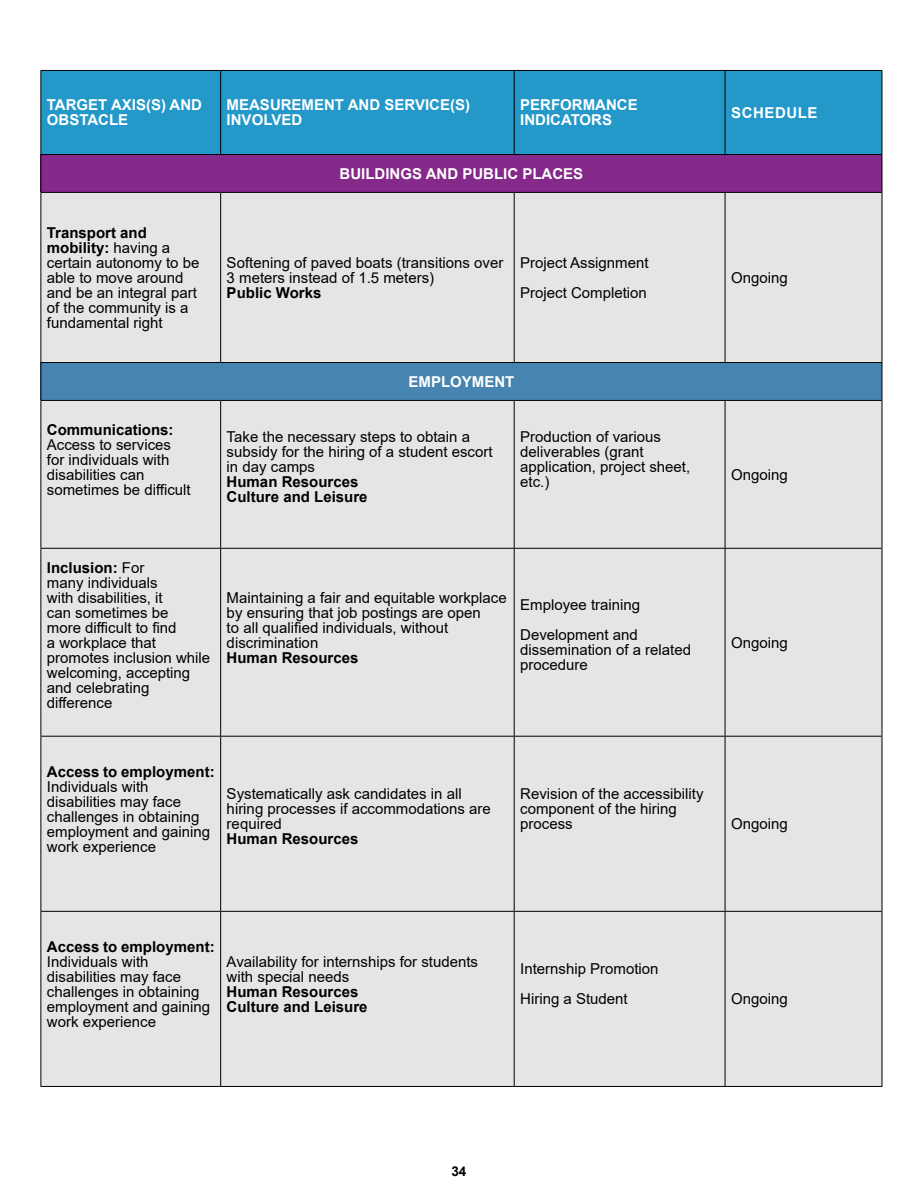
<style>
.page{position:relative;width:918px;height:1188px;background:#fff}
.page>*{position:absolute;margin:0;border:0;box-sizing:border-box;transform-origin:0 0}
.t1{font:15px/15px "Arial";color:#000}
.t2{font:700 15px/15px "Arial";color:#000}
.t3{font:700 15px/15px "Arial";color:#fff}
.t4{font:700 15px "Arial";letter-spacing:.035em;color:#fff}
.t5{font:700 13.5px "Arial";color:#000}
.s1{font-weight:700}
</style>
<div class="page">
<div style="left:41px;top:71px;width:841px;height:83px;background:#2398c9"></div>
<div style="left:41px;top:154px;width:841px;height:38px;background:#85298a"></div>
<div style="left:41px;top:193px;width:841px;height:893px;background:#e4e5e6"></div>
<div style="left:41px;top:363px;width:841px;height:37px;background:#4784b0"></div>
<hr style="left:40px;top:70px;width:181px;height:1px;background:#000">
<hr style="left:40px;top:71px;width:1px;height:83px;background:#000">
<hr style="left:221px;top:70px;width:293px;height:1px;background:#000">
<hr style="left:220px;top:71px;width:1px;height:83px;background:#000">
<hr style="left:514px;top:70px;width:211px;height:1px;background:#000">
<hr style="left:514px;top:71px;width:1px;height:83px;background:#000">
<hr style="left:725px;top:70px;width:157px;height:1px;background:#000">
<hr style="left:725px;top:71px;width:1px;height:83px;background:#000">
<hr style="left:882px;top:71px;width:1px;height:83px;background:#000">
<hr style="left:220px;top:193px;width:1px;height:169px;background:#000">
<hr style="left:220px;top:401px;width:1px;height:147px;background:#000">
<hr style="left:220px;top:549px;width:1px;height:187px;background:#000">
<hr style="left:220px;top:737px;width:1px;height:174px;background:#000">
<hr style="left:220px;top:912px;width:1px;height:174px;background:#000">
<hr style="left:40px;top:154px;width:181px;height:1px;background:#000">
<hr style="left:40px;top:155px;width:1px;height:37px;background:#000">
<hr style="left:221px;top:154px;width:293px;height:1px;background:#000">
<hr style="left:514px;top:154px;width:211px;height:1px;background:#000">
<hr style="left:725px;top:154px;width:157px;height:1px;background:#000">
<hr style="left:882px;top:155px;width:1px;height:37px;background:#000">
<hr style="left:40px;top:192px;width:181px;height:1px;background:#000">
<hr style="left:40px;top:193px;width:1px;height:169px;background:#000">
<hr style="left:221px;top:192px;width:293px;height:1px;background:#000">
<hr style="left:514px;top:192px;width:211px;height:1px;background:#000">
<hr style="left:514px;top:193px;width:1px;height:169px;background:#000">
<hr style="left:725px;top:192px;width:157px;height:1px;background:#000">
<hr style="left:725px;top:193px;width:1px;height:169px;background:#000">
<hr style="left:882px;top:193px;width:1px;height:169px;background:#000">
<hr style="left:40px;top:362px;width:181px;height:1px;background:#000">
<hr style="left:40px;top:363px;width:1px;height:37px;background:#000">
<hr style="left:221px;top:362px;width:293px;height:1px;background:#000">
<hr style="left:514px;top:362px;width:211px;height:1px;background:#000">
<hr style="left:725px;top:362px;width:157px;height:1px;background:#000">
<hr style="left:882px;top:363px;width:1px;height:37px;background:#000">
<hr style="left:40px;top:400px;width:181px;height:1px;background:#000">
<hr style="left:40px;top:401px;width:1px;height:147px;background:#000">
<hr style="left:221px;top:400px;width:293px;height:1px;background:#000">
<hr style="left:514px;top:400px;width:211px;height:1px;background:#000">
<hr style="left:514px;top:401px;width:1px;height:147px;background:#000">
<hr style="left:725px;top:400px;width:157px;height:1px;background:#000">
<hr style="left:725px;top:401px;width:1px;height:147px;background:#000">
<hr style="left:882px;top:401px;width:1px;height:147px;background:#000">
<hr style="left:40px;top:548px;width:181px;height:1px;background:#000">
<hr style="left:40px;top:549px;width:1px;height:187px;background:#000">
<hr style="left:221px;top:548px;width:293px;height:1px;background:#000">
<hr style="left:514px;top:548px;width:211px;height:1px;background:#000">
<hr style="left:514px;top:549px;width:1px;height:187px;background:#000">
<hr style="left:725px;top:548px;width:157px;height:1px;background:#000">
<hr style="left:725px;top:549px;width:1px;height:187px;background:#000">
<hr style="left:882px;top:549px;width:1px;height:187px;background:#000">
<hr style="left:40px;top:736px;width:181px;height:1px;background:#000">
<hr style="left:40px;top:737px;width:1px;height:174px;background:#000">
<hr style="left:221px;top:736px;width:293px;height:1px;background:#000">
<hr style="left:514px;top:736px;width:211px;height:1px;background:#000">
<hr style="left:514px;top:737px;width:1px;height:174px;background:#000">
<hr style="left:725px;top:736px;width:157px;height:1px;background:#000">
<hr style="left:725px;top:737px;width:1px;height:174px;background:#000">
<hr style="left:882px;top:737px;width:1px;height:174px;background:#000">
<hr style="left:40px;top:911px;width:181px;height:1px;background:#000">
<hr style="left:40px;top:912px;width:1px;height:174px;background:#000">
<hr style="left:221px;top:911px;width:293px;height:1px;background:#000">
<hr style="left:514px;top:911px;width:211px;height:1px;background:#000">
<hr style="left:514px;top:912px;width:1px;height:174px;background:#000">
<hr style="left:725px;top:911px;width:157px;height:1px;background:#000">
<hr style="left:725px;top:912px;width:1px;height:174px;background:#000">
<hr style="left:882px;top:912px;width:1px;height:174px;background:#000">
<hr style="left:40px;top:1086px;width:181px;height:1px;background:#000">
<hr style="left:221px;top:1086px;width:293px;height:1px;background:#000">
<hr style="left:514px;top:1086px;width:211px;height:1px;background:#000">
<hr style="left:725px;top:1086px;width:157px;height:1px;background:#000">
<p class="t3" style="left:47px;top:98px;width:157px">TARGET AXIS(S) AND<br>OBSTACLE</p>
<p class="t3" style="left:227px;top:98px;width:245px">MEASUREMENT AND SERVICE(S)<br>INVOLVED</p>
<p class="t3" style="left:520px;top:98px;width:119px">PERFORMANCE<br>INDICATORS</p>
<p class="t4" style="left:731px;top:102px;width:88px">SCHEDULE</p>
<p class="t1" style="left:47px;top:225px;width:154px"><span class="s1">Transport and mobility:</span> having a certain autonomy to be able to move around and be an integral part of the community is a fundamental right</p>
<p class="t3" style="left:340px;top:166px;width:245px">BUILDINGS AND PUBLIC PLACES</p>
<p class="t1" style="left:227px;top:255px;width:278px">Softening of paved boats (transitions over<br>3 meters instead of 1.5 meters)</p>
<p class="t2" style="left:227px;top:285px;width:96px">Public Works</p>
<p class="t1" style="left:520px;top:248px;width:130px;line-height:30px">Project Assignment<br>Project Completion</p>
<p class="t3" style="left:409px;top:374px;width:107px">EMPLOYMENT</p>
<p class="t2" style="left:47px;top:422px;width:128px">Communications:</p>
<p class="t1" style="left:47px;top:437px;width:145px">Access to services for individuals with disabilities can sometimes be difficult</p>
<p class="t1" style="left:227px;top:429px;width:267px">Take the necessary steps to obtain a subsidy for the hiring of a student escort in day camps</p>
<p class="t2" style="left:227px;top:475px;width:142px">Human Resources<br>Culture and Leisure</p>
<p class="t1" style="left:520px;top:429px;width:172px">Production of various deliverables (grant application, project sheet, etc.)</p>
<p class="t1" style="left:47px;top:560px;width:165px"><span class="s1">Inclusion:</span> For<br>many individuals<br>with disabilities, it<br>can sometimes be<br>more difficult to find<br>a workplace that promotes inclusion while welcoming, accepting and celebrating difference</p>
<p class="t1" style="left:227px;top:590px;width:282px">Maintaining a fair and equitable workplace by ensuring that job postings are open<br>to all qualified individuals, without discrimination</p>
<p class="t2" style="left:227px;top:650px;width:133px">Human Resources</p>
<p class="t1" style="left:520px;top:590px;width:122px;line-height:30px">Employee training<br>Development and</p>
<p class="t1" style="left:520px;top:642px;width:172px">dissemination of a related procedure</p>
<p class="t2" style="left:47px;top:764px;width:169px">Access to employment:</p>
<p class="t1" style="left:47px;top:779px;width:165px">Individuals with disabilities may face challenges in obtaining employment and gaining work experience</p>
<p class="t1" style="left:227px;top:786px;width:266px">Systematically ask candidates in all hiring processes if accommodations are required</p>
<p class="t2" style="left:227px;top:832px;width:133px">Human Resources</p>
<p class="t1" style="left:520px;top:786px;width:185px">Revision of the accessibility component of the hiring process</p>
<p class="t1" style="left:731px;top:270px;width:58px">Ongoing</p>
<p class="t1" style="left:731px;top:467px;width:58px">Ongoing</p>
<p class="t1" style="left:731px;top:635px;width:58px">Ongoing</p>
<p class="t1" style="left:731px;top:816px;width:58px">Ongoing</p>
<p class="t2" style="left:47px;top:939px;width:169px">Access to employment:</p>
<p class="t1" style="left:47px;top:954px;width:165px">Individuals with disabilities may face challenges in obtaining employment and gaining work experience</p>
<p class="t1" style="left:227px;top:954px;width:253px">Availability for internships for students with special needs</p>
<p class="t2" style="left:227px;top:984px;width:142px">Human Resources<br>Culture and Leisure</p>
<p class="t1" style="left:520px;top:954px;width:140px;line-height:30px">Internship Promotion<br>Hiring a Student</p>
<p class="t1" style="left:731px;top:992px;width:58px">Ongoing</p>
<p class="t5" style="left:451px;top:1161px;width:17px">34</p>
</div>
